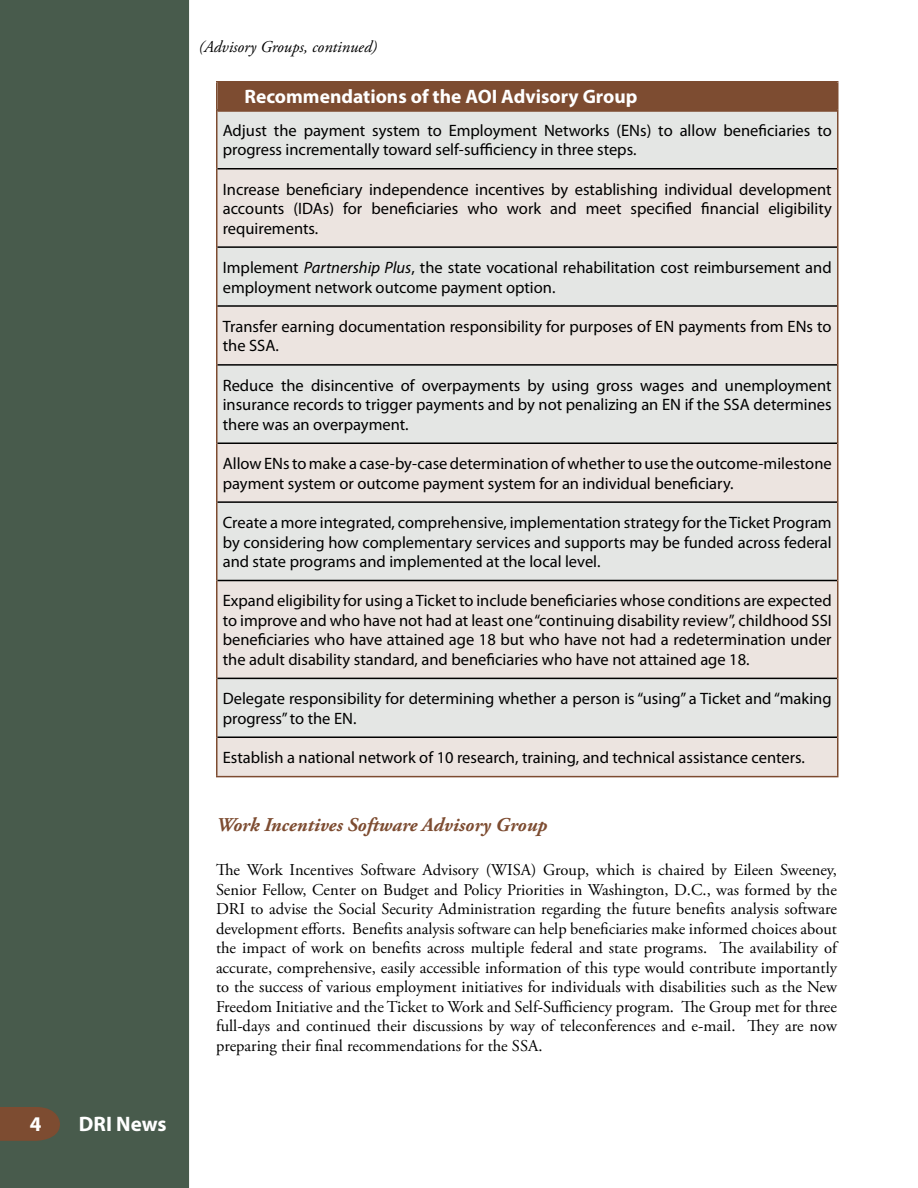
<style>
.page{position:relative;width:918px;height:1188px;background:#fff}
.page>*{position:absolute;margin:0;border:0;box-sizing:border-box;transform-origin:0 0}
.DRI_knockout_subhead{font:700 21px "Myriad Pro";color:#fff}
.table_header_myriad{font:700 19.5px "Myriad Pro";color:#fff}
.DRI_Subhead__colored{font:italic 700 19.5px "Adobe Garamond Pro";color:#7d4c31}
.table_body_text_myriad{font:16.5px/19.5px "Myriad Pro";color:#000}
.First_paragraph_body_text{font:16.5px/19.5px "Adobe Garamond Pro";color:#000;text-align:justify}
.DRI_photo_caption{font:italic 16.5px "Adobe Garamond Pro";color:#000}
.s1{font-style:italic}
</style>
<div class="page">
<div style="left:0;top:0;width:189px;height:1188px;background:#485b4c"></div>
<svg style="left:0;top:1106px;width:61px;height:34px"></svg>
<div style="left:218px;top:112px;width:619px;height:56px;background:#e4e6e4"></div>
<div style="left:218px;top:170px;width:619px;height:606px;background:#ece4e0"></div>
<hr style="left:216px;top:81px;width:622px;height:1px;background:#7d4c31">
<hr style="left:216px;top:82px;width:2px;height:28px;background:#7d4c31">
<svg style="left:837px;top:82px;width:1px;height:28px"></svg>
<hr style="left:216px;top:110px;width:2px;height:59px;background:#7d4c31">
<hr style="left:837px;top:110px;width:1px;height:59px;background:#7d4c31">
<hr style="left:216px;top:169px;width:2px;height:78px;background:#7d4c31">
<hr style="left:837px;top:169px;width:1px;height:78px;background:#7d4c31">
<hr style="left:216px;top:247px;width:2px;height:59px;background:#7d4c31">
<hr style="left:837px;top:247px;width:1px;height:59px;background:#7d4c31">
<hr style="left:216px;top:306px;width:2px;height:59px;background:#7d4c31">
<hr style="left:837px;top:306px;width:1px;height:59px;background:#7d4c31">
<hr style="left:216px;top:365px;width:2px;height:78px;background:#7d4c31">
<hr style="left:837px;top:365px;width:1px;height:78px;background:#7d4c31">
<hr style="left:216px;top:443px;width:2px;height:59px;background:#7d4c31">
<hr style="left:837px;top:443px;width:1px;height:59px;background:#7d4c31">
<hr style="left:216px;top:502px;width:2px;height:78px;background:#7d4c31">
<hr style="left:837px;top:502px;width:1px;height:78px;background:#7d4c31">
<hr style="left:216px;top:580px;width:2px;height:98px;background:#7d4c31">
<hr style="left:837px;top:580px;width:1px;height:98px;background:#7d4c31">
<hr style="left:216px;top:678px;width:2px;height:59px;background:#7d4c31">
<hr style="left:837px;top:678px;width:1px;height:59px;background:#7d4c31">
<hr style="left:216px;top:737px;width:2px;height:39px;background:#7d4c31">
<hr style="left:837px;top:737px;width:1px;height:39px;background:#7d4c31">
<hr style="left:216px;top:776px;width:622px;height:1px;background:#7d4c31">
<hr style="left:218px;top:168px;width:619px;height:2px;background:#000">
<hr style="left:218px;top:246px;width:619px;height:2px;background:#000">
<hr style="left:218px;top:305px;width:619px;height:2px;background:#000">
<hr style="left:218px;top:364px;width:619px;height:2px;background:#000">
<hr style="left:218px;top:442px;width:619px;height:2px;background:#000">
<hr style="left:218px;top:501px;width:619px;height:2px;background:#000">
<hr style="left:218px;top:580px;width:619px;height:1px;background:#000">
<hr style="left:218px;top:678px;width:619px;height:1px;background:#000">
<hr style="left:218px;top:736px;width:619px;height:2px;background:#000">
<div style="left:218px;top:82px;width:619px;height:30px;background:#7d4c31"></div>
<p class="DRI_knockout_subhead" style="left:30px;top:1113px;width:13px">4</p>
<p class="DRI_knockout_subhead" style="left:79px;top:1113px;width:89px">DRI News</p>
<p class="DRI_photo_caption" style="left:199px;top:37px;width:180px">(Advisory Groups, continued)</p>
<p class="table_header_myriad" style="left:244px;top:86px;width:395px">Recommendations of the AOI Advisory Group</p>
<p class="table_body_text_myriad" style="left:223px;top:121px;width:611px">Adjust the payment system to Employment Networks (ENs) to allow beneficiaries to progress incrementally toward self-sufficiency in three steps.</p>
<p class="table_body_text_myriad" style="left:223px;top:180px;width:611px;text-align:justify">Increase beneficiary independence incentives by establishing individual development accounts (IDAs) for beneficiaries who work and meet specified financial eligibility requirements.</p>
<p class="table_body_text_myriad" style="left:223px;top:258px;width:610px">Implement <span class="s1">Partnership Plus</span>, the state vocational rehabilitation cost reimbursement and employment network outcome payment option.</p>
<p class="table_body_text_myriad" style="left:223px;top:317px;width:610px">Transfer earning documentation responsibility for purposes of EN payments from ENs to the SSA.</p>
<p class="table_body_text_myriad" style="left:223px;top:376px;width:611px;text-align:justify">Reduce the disincentive of overpayments by using gross wages and unemployment insurance records to trigger payments and by not penalizing an EN if the SSA determines there was an overpayment.</p>
<p class="table_body_text_myriad" style="left:223px;top:454px;width:611px">Allow ENs to make a case-by-case determination of whether to use the outcome-milestone payment system or outcome payment system for an individual beneficiary.</p>
<p class="table_body_text_myriad" style="left:223px;top:513px;width:611px;text-align:justify">Create a more integrated, comprehensive, implementation strategy for the Ticket Program by considering how complementary services and supports may be funded across federal and state programs and implemented at the local level.</p>
<p class="table_body_text_myriad" style="left:223px;top:591px;width:611px;text-align:justify">Expand eligibility for using a Ticket to include beneficiaries whose conditions are expected to improve and who have not had at least one “continuing disability review”, childhood SSI beneficiaries who have attained age 18 but who have not had a redetermination under the adult disability standard, and beneficiaries who have not attained age 18.</p>
<p class="table_body_text_myriad" style="left:223px;top:689px;width:610px">Delegate responsibility for determining whether a person is “using” a Ticket and “making progress” to the EN.</p>
<p class="table_body_text_myriad" style="left:223px;top:748px;width:584px">Establish a national network of 10 research, training, and technical assistance centers.</p>
<p class="DRI_Subhead__colored" style="left:216px;top:813px;width:333px">Work Incentives Software Advisory Group</p>
<p class="First_paragraph_body_text" style="left:216px;top:861px;width:623px">The Work Incentives Software Advisory (WISA) Group, which is chaired by Eileen Sweeney, Senior Fellow, Center on Budget and Policy Priorities in Washington, D.C., was formed by the DRI to advise the Social Security Administration regarding the future benefits analysis software development efforts. Benefits analysis software can help beneficiaries make informed choices about the impact of work on benefits across multiple federal and state programs. The availability of accurate, comprehensive, easily accessible information of this type would contribute importantly to the success of various employment initiatives for individuals with disabilities such as the New Freedom Initiative and the Ticket to Work and Self-Sufficiency program. The Group met for three full-days and continued their discussions by way of teleconferences and e-mail. They are now preparing their final recommendations for the SSA.</p>
</div>
